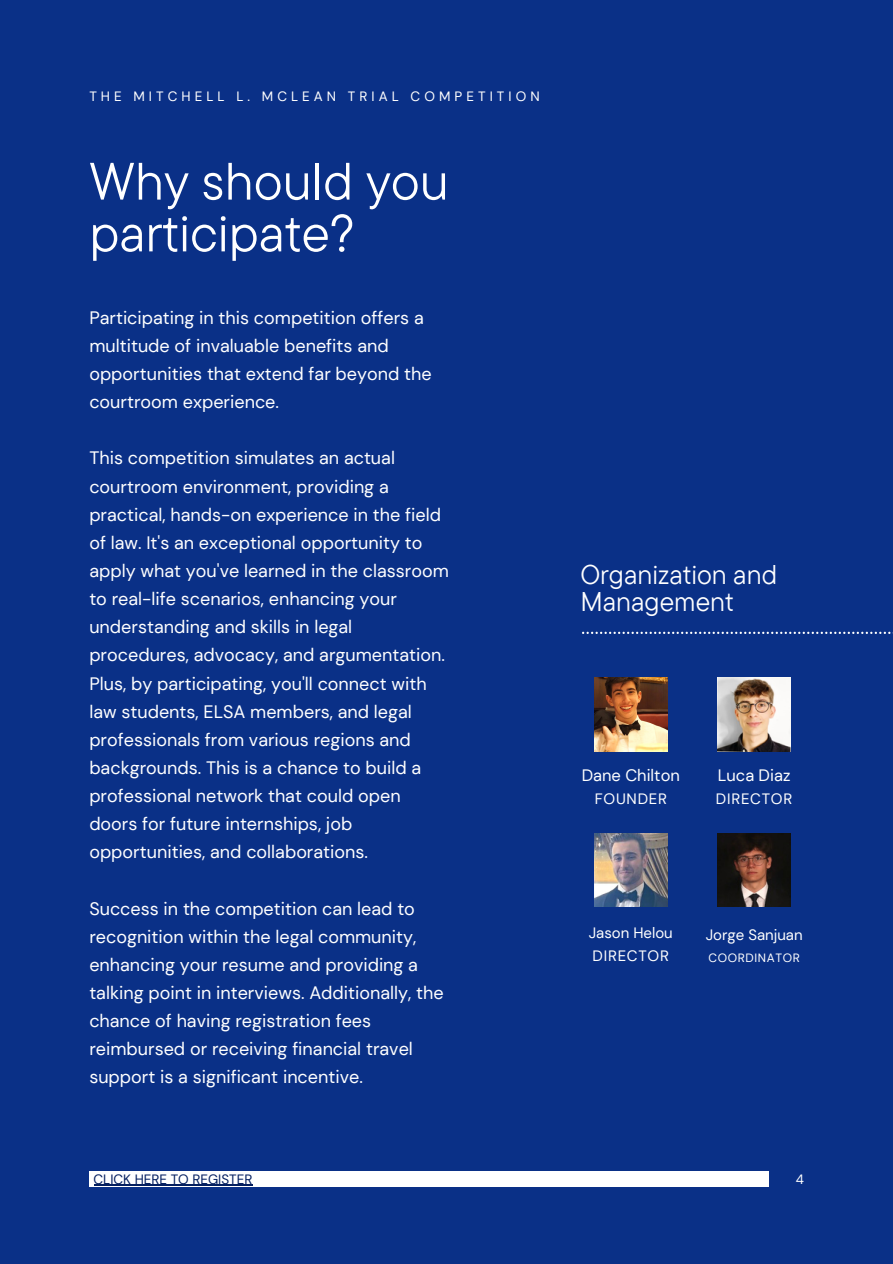
<style>
.page{position:relative;width:893px;height:1264px;background:#fff}
.page>*{position:absolute;margin:0;border:0;box-sizing:border-box;transform-origin:0 0}
.t1{font:52.5px/51.8px "TT Commons Pro";color:#fff}
.t2{font:27px/27px "TT Commons Pro";color:#fff}
.t3{font:18px/28.2px "DM Sans";color:#fff}
.t4{font:16.5px "DM Sans";color:#fff}
.t5{font:15px "DM Sans";letter-spacing:.05em;color:#fff}
.t6{font:15px "DM Sans";color:#fff}
.t7{font:13.5px "DM Sans";letter-spacing:.3em;color:#fff}
.t8{font:13.5px "DM Sans";color:#041f60}
.t9{font:12px "DM Sans";letter-spacing:.05em;color:#fff}
</style>
<div class="page">
<div style="left:0;top:0;width:892px;height:1263px;background:#0a3087"></div>
<img style="left:594px;top:678px;width:73px;height:73px">
<img style="left:594px;top:833px;width:73px;height:73px">
<img style="left:717px;top:678px;width:73px;height:73px">
<img style="left:717px;top:833px;width:73px;height:73px">
<svg style="left:582px;top:631px;width:309px;height:3px"></svg>
<div style="left:89px;top:1171px;width:680px;height:16px;background:#fff"></div>
<hr style="left:94px;top:1184px;width:158px;height:1px;background:#041f60">
<p class="t7" style="left:89px;top:88px;width:452px">THE MITCHELL L. MCLEAN TRIAL COMPETITION</p>
<p class="t1" style="left:89px;top:154px;width:361px">Why should you participate?</p>
<p class="t3" style="left:89px;top:303px;width:344px">Participating in this competition offers a multitude of invaluable benefits and opportunities that extend far beyond the courtroom experience.</p>
<p class="t3" style="left:89px;top:444px;width:361px">This competition simulates an actual courtroom environment, providing a practical, hands-on experience in the field of law. It's an exceptional opportunity to apply what you've learned in the classroom to real-life scenarios, enhancing your understanding and skills in legal procedures, advocacy, and argumentation.<br>Plus, by participating, you'll connect with law students, ELSA members, and legal professionals from various regions and backgrounds. This is a chance to build a professional network that could open doors for future internships, job opportunities, and collaborations.</p>
<p class="t3" style="left:89px;top:894px;width:356px">Success in the competition can lead to recognition within the legal community, enhancing your resume and providing a talking point in interviews. Additionally, the chance of having registration fees reimbursed or receiving financial travel support is a significant incentive.</p>
<p class="t8" style="left:94px;top:1170px;width:160px">CLICK HERE TO REGISTER</p>
<p class="t2" style="left:580px;top:560px;width:198px">Organization and<br>Management</p>
<p class="t4" style="left:581px;top:764px;width:100px">Dane Chilton</p>
<p class="t5" style="left:594px;top:788px;width:74px">FOUNDER</p>
<p class="t4" style="left:717px;top:764px;width:74px">Luca Diaz</p>
<p class="t5" style="left:716px;top:788px;width:78px">DIRECTOR</p>
<p class="t6" style="left:588px;top:922px;width:86px">Jason Helou</p>
<p class="t5" style="left:592px;top:946px;width:78px">DIRECTOR</p>
<p class="t6" style="left:705px;top:924px;width:98px">Jorge Sanjuan</p>
<p class="t9" style="left:708px;top:949px;width:93px">COORDINATOR</p>
<p class="t7" style="left:795px;top:1170px;width:10px">4</p>
</div>
